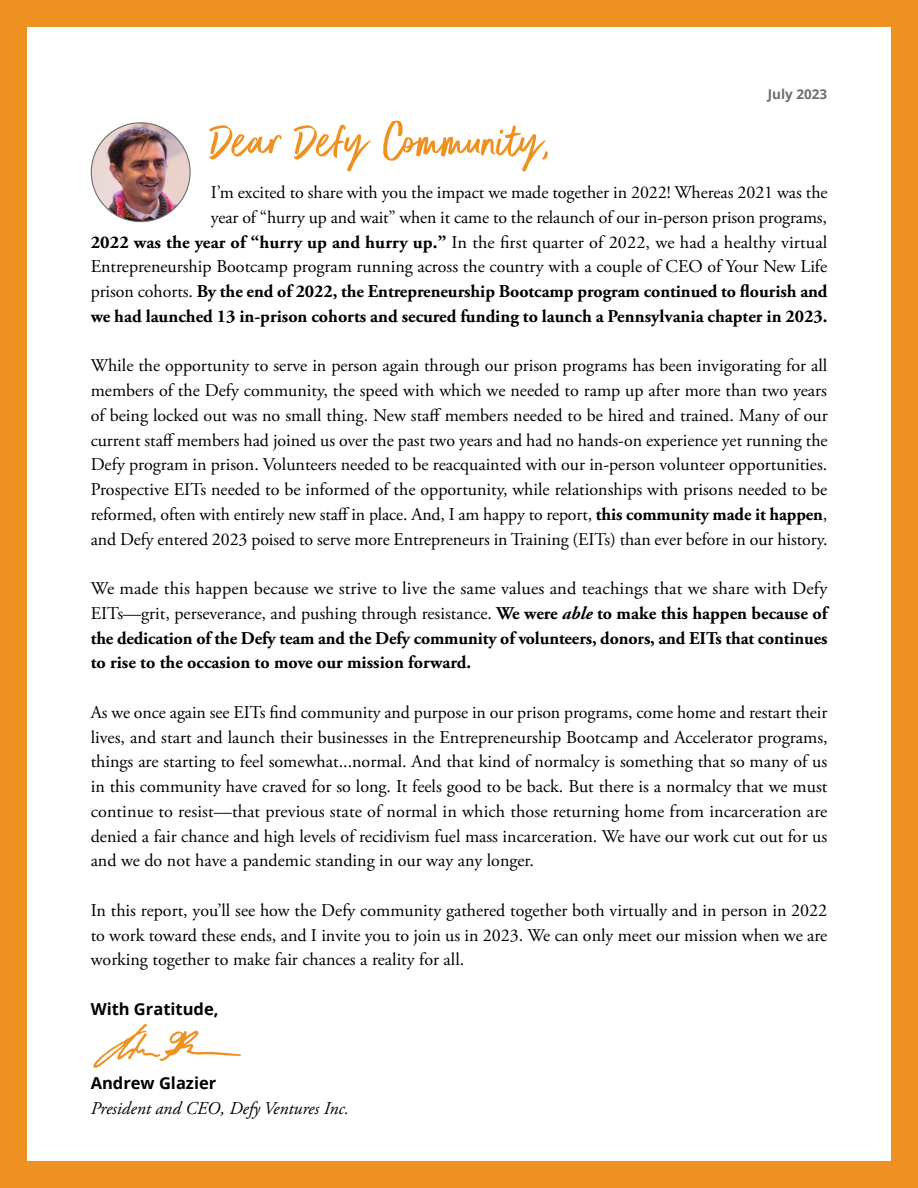
<style>
.page{position:relative;width:918px;height:1188px;background:#ef9120}
.page>*{position:absolute;margin:0;border:0;box-sizing:border-box;transform-origin:0 0}
.t1{font:54px "Better Times";color:#ef9120}
.t2{font:18px/24.8px "Adobe Garamond Pro";color:#000;text-align:justify}
.t3{font:700 18px/24.8px "Adobe Garamond Pro";color:#000;text-align:justify}
.t4{font:italic 18px "Adobe Garamond Pro";color:#000}
.t5{font:700 16.5px "Open Sans";color:#000}
.t6{font:700 13.5px "Open Sans";color:#6d6e70}
.s1{font-weight:700}
.s2{font-weight:400}
.s3{font-style:italic}
</style>
<div class="page">
<div style="left:27px;top:27px;width:864px;height:1134px;background:#fff"></div>
<img style="left:91px;top:123px;width:99px;height:99px;border-radius:49px">
<img style="left:93px;top:1023px;width:149px;height:45px">
<p class="t6" style="left:768px;top:85px;width:61px">July 2023</p>
<p class="t1" style="left:211px;top:112px;width:342px">Dear Defy Community,</p>
<p class="t2" style="left:91px;top:181px;width:738px;text-align:right">I’m excited to share with you the impact we made together in 2022! Whereas 2021 was the<br>year of “hurry up and wait” when it came to the relaunch of our in-person prison programs,<br><span class="s1">2022 was the year of “hurry up and hurry up.”</span> In the first quarter of 2022, we had a healthy virtual Entrepreneurship Bootcamp program running across the country with a couple of CEO of Your New Life prison cohorts. <span class="s1">By the end of 2022, the Entrepreneurship Bootcamp program continued to flourish and we had launched 13 in-prison cohorts and secured funding to launch a Pennsylvania chapter in 2023.</span></p>
<p class="t2" style="left:91px;top:354px;width:739px">While the opportunity to serve in person again through our prison programs has been invigorating for all members of the Defy community, the speed with which we needed to ramp up after more than two years of being locked out was no small thing. New staff members needed to be hired and trained. Many of our current staff members had joined us over the past two years and had no hands-on experience yet running the Defy program in prison. Volunteers needed to be reacquainted with our in-person volunteer opportunities.<br>Prospective EITs needed to be informed of the opportunity, while relationships with prisons needed to be reformed, often with entirely new staff in place. And, I am happy to report, <span class="s1">this community made it happen</span>, and Defy entered 2023 poised to serve more Entrepreneurs in Training (EITs) than ever before in our history.</p>
<p class="t3" style="left:91px;top:576px;width:738px"><span class="s2">We made this happen because we strive to live the same values and teachings that we share with Defy EITs—grit, perseverance, and pushing through resistance.</span> We were <span class="s3">able</span> to make this happen because of the dedication of the Defy team and the Defy community of volunteers, donors, and EITs that continues to rise to the occasion to move our mission forward.</p>
<p class="t2" style="left:91px;top:700px;width:739px">As we once again see EITs find community and purpose in our prison programs, come home and restart their lives, and start and launch their businesses in the Entrepreneurship Bootcamp and Accelerator programs, things are starting to feel somewhat...normal. And that kind of normalcy is something that so many of us in this community have craved for so long. It feels good to be back. But there is a normalcy that we must continue to resist—that previous state of normal in which those returning home from incarceration are denied a fair chance and high levels of recidivism fuel mass incarceration. We have our work cut out for us and we do not have a pandemic standing in our way any longer.</p>
<p class="t2" style="left:91px;top:898px;width:738px">In this report, you’ll see how the Defy community gathered together both virtually and in person in 2022 to work toward these ends, and I invite you to join us in 2023. We can only meet our mission when we are working together to make fair chances a reality for all.</p>
<p class="t5" style="left:91px;top:997px;width:129px">With Gratitude,</p>
<p class="t5" style="left:91px;top:1072px;width:127px">Andrew Glazier</p>
<p class="t4" style="left:91px;top:1097px;width:260px">President and CEO, Defy Ventures Inc.</p>
</div>
